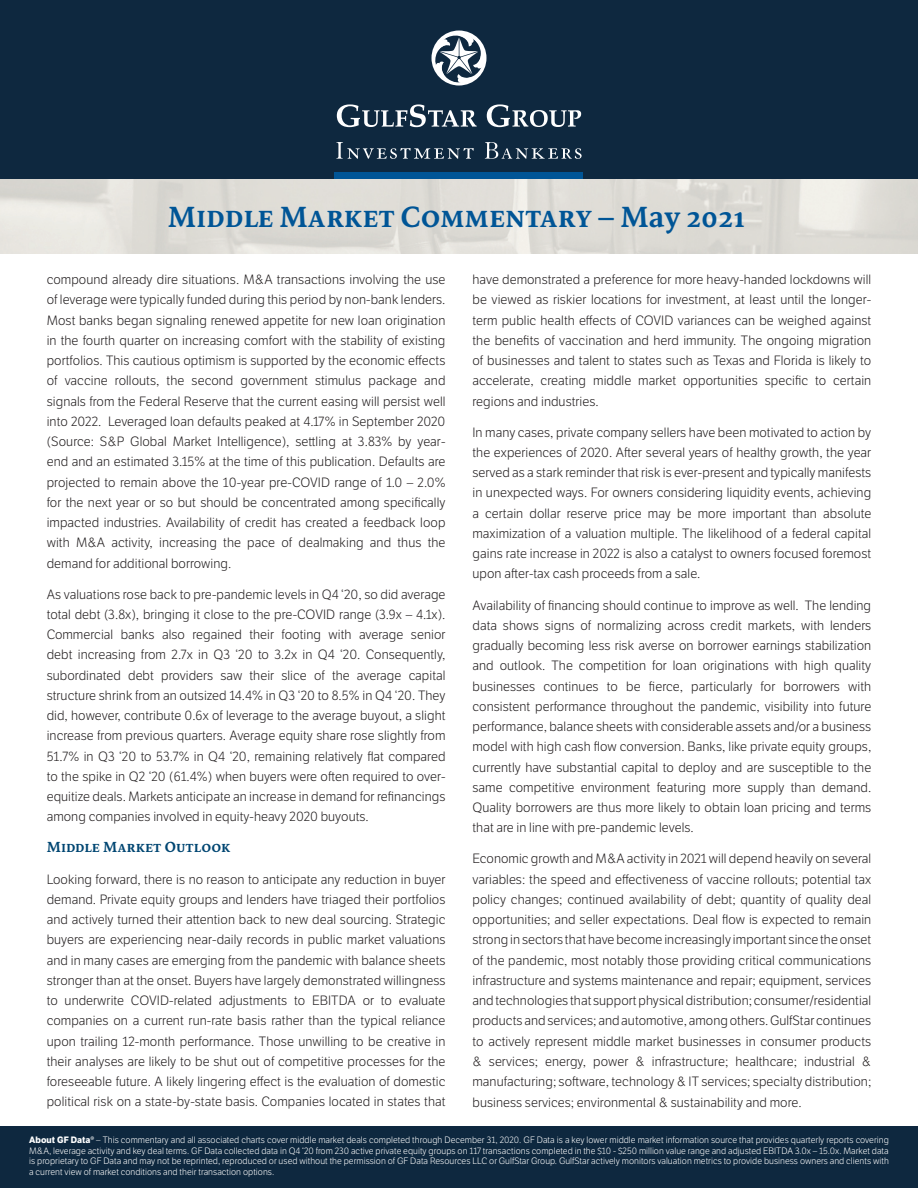
<style>
.page{position:relative;width:918px;height:1188px;background:#fff}
.page>*{position:absolute;margin:0;border:0;box-sizing:border-box;transform-origin:0 0}
.head{font:700 30px "Sirba";letter-spacing:-.01em;color:#005596}
.body{font:700 15px "Sirba";color:#014672}
.body-2{font:300 13.2px/20.2px "LFT Etica";letter-spacing:.005em;color:#231f20;text-align:justify}
.body-3{font:300 9px/10.5px "LFT Etica";letter-spacing:.005em;color:#fff;text-align:justify}
.s1{font-weight:700}
</style>
<div class="page">
<img style="left:0;top:178px;width:918px;height:76px">
<div style="left:0;top:0;width:918px;height:178px;background:#0e283f"></div>
<svg style="left:337px;top:104px;width:140px;height:23px"></svg>
<svg style="left:487px;top:104px;width:94px;height:23px"></svg>
<svg style="left:431px;top:30px;width:56px;height:56px"></svg>
<svg style="left:336px;top:142px;width:138px;height:17px"></svg>
<svg style="left:485px;top:142px;width:97px;height:17px"></svg>
<div style="left:335px;top:172px;width:248px;height:6px;background:#005596"></div>
<div style="left:0;top:1126px;width:918px;height:62px;background:#0e283f"></div>
<p class="head" style="left:168px;top:193px;width:579px">Middle Market Commentary – May 2021</p>
<p class="body-2" style="left:47px;top:270px;width:400px">compound already dire situations. M&amp;A transactions involving the use of leverage were typically funded during this period by non-bank lenders.<br>Most banks began signaling renewed appetite for new loan origination in the fourth quarter on increasing comfort with the stability of existing portfolios. This cautious optimism is supported by the economic effects of vaccine rollouts, the second government stimulus package and signals from the Federal Reserve that the current easing will persist well into 2022. Leveraged loan defaults peaked at 4.17% in September 2020 (Source: S&amp;P Global Market Intelligence), settling at 3.83% by year&shy;end and an estimated 3.15% at the time of this publication. Defaults are projected to remain above the 10-year pre-COVID range of 1.0 – 2.0% for the next year or so but should be concentrated among specifically impacted industries. Availability of credit has created a feedback loop with M&amp;A activity, increasing the pace of dealmaking and thus the demand for additional borrowing.</p>
<p class="body-2" style="left:47px;top:584px;width:400px">As valuations rose back to pre-pandemic levels in Q4 ‘20, so did average total debt (3.8x), bringing it close to the pre-COVID range (3.9x – 4.1x).<br>Commercial banks also regained their footing with average senior debt increasing from 2.7x in Q3 ‘20 to 3.2x in Q4 ‘20. Consequently, subordinated debt providers saw their slice of the average capital structure shrink from an outsized 14.4% in Q3 ‘20 to 8.5% in Q4 ‘20. They did, however, contribute 0.6x of leverage to the average buyout, a slight increase from previous quarters. Average equity share rose slightly from 51.7% in Q3 ‘20 to 53.7% in Q4 ‘20, remaining relatively flat compared to the spike in Q2 ‘20 (61.4%) when buyers were often required to over&shy;equitize deals. Markets anticipate an increase in demand for refinancings among companies involved in equity-heavy 2020 buyouts.</p>
<p class="body" style="left:47px;top:836px;width:185px">Middle Market Outlook</p>
<p class="body-2" style="left:47px;top:869px;width:400px">Looking forward, there is no reason to anticipate any reduction in buyer demand. Private equity groups and lenders have triaged their portfolios and actively turned their attention back to new deal sourcing. Strategic buyers are experiencing near-daily records in public market valuations and in many cases are emerging from the pandemic with balance sheets stronger than at the onset. Buyers have largely demonstrated willingness to underwrite COVID-related adjustments to EBITDA or to evaluate companies on a current run-rate basis rather than the typical reliance upon trailing 12-month performance. Those unwilling to be creative in their analyses are likely to be shut out of competitive processes for the foreseeable future. A likely lingering effect is the evaluation of domestic political risk on a state-by-state basis. Companies located in states that</p>
<p class="body-2" style="left:472px;top:270px;width:400px">have demonstrated a preference for more heavy-handed lockdowns will be viewed as riskier locations for investment, at least until the longer&shy;term public health effects of COVID variances can be weighed against the benefits of vaccination and herd immunity. The ongoing migration of businesses and talent to states such as Texas and Florida is likely to accelerate, creating middle market opportunities specific to certain regions and industries.</p>
<p class="body-2" style="left:472px;top:422px;width:400px">In many cases, private company sellers have been motivated to action by the experiences of 2020. After several years of healthy growth, the year served as a stark reminder that risk is ever-present and typically manifests in unexpected ways. For owners considering liquidity events, achieving a certain dollar reserve price may be more important than absolute maximization of a valuation multiple. The likelihood of a federal capital gains rate increase in 2022 is also a catalyst to owners focused foremost upon after-tax cash proceeds from a sale.</p>
<p class="body-2" style="left:472px;top:595px;width:400px">Availability of financing should continue to improve as well. The lending data shows signs of normalizing across credit markets, with lenders gradually becoming less risk averse on borrower earnings stabilization and outlook. The competition for loan originations with high quality businesses continues to be fierce, particularly for borrowers with consistent performance throughout the pandemic, visibility into future performance, balance sheets with considerable assets and/or a business model with high cash flow conversion. Banks, like private equity groups, currently have substantial capital to deploy and are susceptible to the same competitive environment featuring more supply than demand.<br>Quality borrowers are thus more likely to obtain loan pricing and terms that are in line with pre-pandemic levels.</p>
<p class="body-2" style="left:472px;top:849px;width:400px">Economic growth and M&amp;A activity in 2021 will depend heavily on several variables: the speed and effectiveness of vaccine rollouts; potential tax policy changes; continued availability of debt; quantity of quality deal opportunities; and seller expectations. Deal flow is expected to remain strong in sectors that have become increasingly important since the onset of the pandemic, most notably those providing critical communications infrastructure and systems maintenance and repair; equipment, services and technologies that support physical distribution; consumer/residential products and services; and automotive, among others. GulfStar continues to actively represent middle market businesses in consumer products &amp; services; energy, power &amp; infrastructure; healthcare; industrial &amp; manufacturing; software, technology &amp; IT services; specialty distribution; business services; environmental &amp; sustainability and more.</p>
<p class="body-3" style="left:29px;top:1135px;width:861px"><span class="s1">About GF Data®</span> – This commentary and all associated charts cover middle market deals completed through December 31, 2020. GF Data is a key lower middle market information source that provides quarterly reports covering M&amp;A, leverage activity and key deal terms. GF Data collected data in Q4 ‘20 from 230 active private equity groups on 117 transactions completed in the $10 - $250 million value range and adjusted EBITDA 3.0x – 15.0x. Market data is proprietary to GF Data and may not be reprinted, reproduced or used without the permission of GF Data Resources LLC or GulfStar Group. GulfStar actively monitors valuation metrics to provide business owners and clients with a current view of market conditions and their transaction options.</p>
<p class="body-3" style="left:39px;top:1162px;width:434px">Securties offered through GulfStar Group I, Ltd. an affiliated entity, member FINRA - SIPC (www.BrokerCheck.com).</p>
</div>
